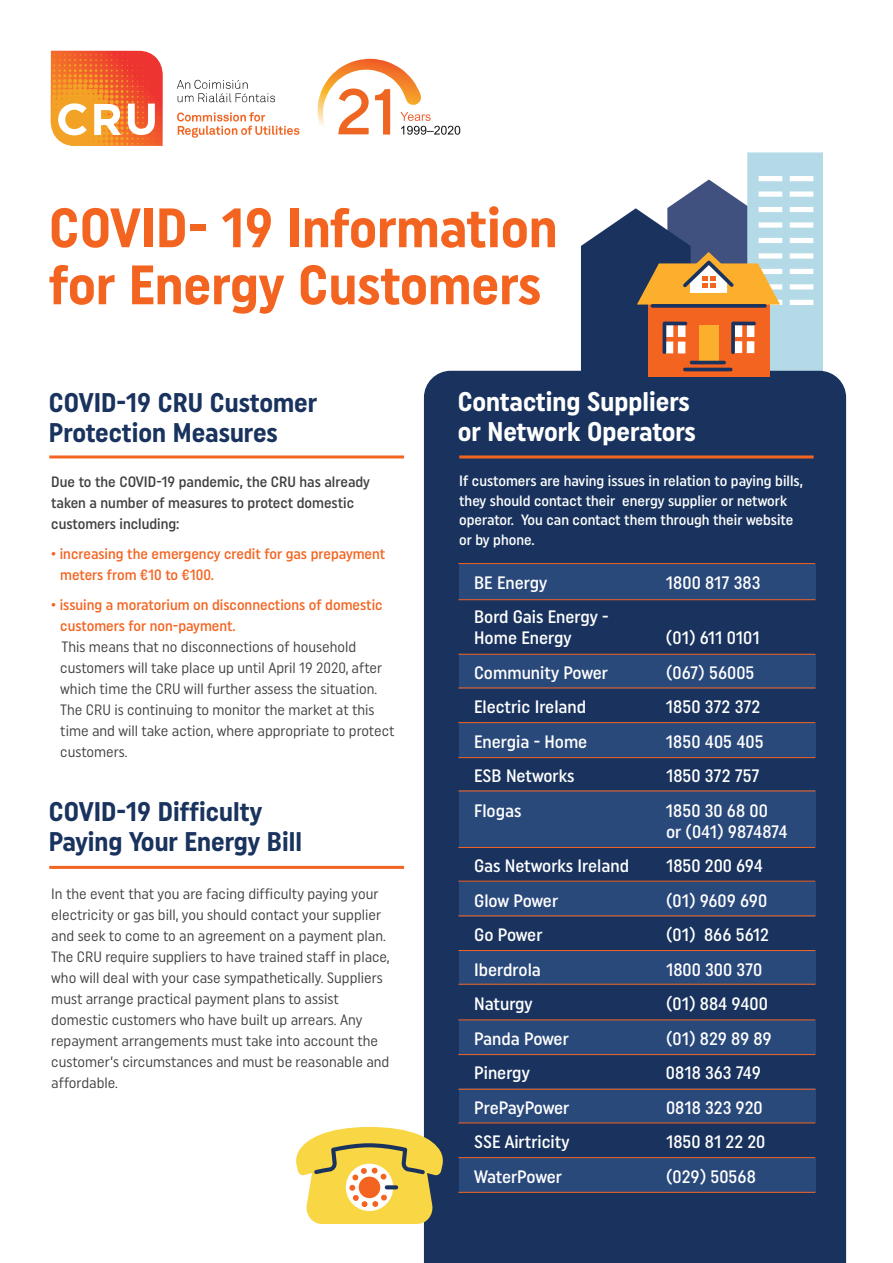
<style>
.page{position:relative;width:893px;height:1263px;background:#fff}
.page>*{position:absolute;margin:0;border:0;box-sizing:border-box;transform-origin:0 0}
.t1{font:700 55.35px/57px "Uniform Condensed";color:#f36421}
.t2{font:700 27px/30px "Uniform Condensed";color:#19335e}
.t3{font:700 27px/30px "Uniform Condensed";color:#fff}
.t4{font:500 18px/21px "Uniform Condensed";color:#fff}
.t5{font:500 18px "Uniform Condensed";letter-spacing:-.02em;color:#fff}
.t6{font:15px/21px "Uniform Condensed";color:#3f3f40}
.t7{font:500 15px/19.5px "Uniform Condensed";color:#fff}
.t8{font:500 15px/21px "Uniform Condensed";color:#3f3f40}
.t9{font:500 15px/21px "Uniform Condensed";color:#f36421}
.s1{font-weight:500;color:#f36421}
</style>
<div class="page">
<div style="left:424px;top:371px;width:422px;height:892px;background:#19335e"></div>
<hr style="left:49px;top:455px;width:355px;height:3px;background:#f36421">
<hr style="left:459px;top:455px;width:355px;height:3px;background:#f36421">
<hr style="left:49px;top:866px;width:355px;height:3px;background:#f36421">
<div style="left:459px;top:564px;width:356px;height:35px;background:#2a497b"></div>
<div style="left:459px;top:654px;width:356px;height:34px;background:#2a497b"></div>
<div style="left:459px;top:790px;width:356px;height:57px;background:#2a497b"></div>
<div style="left:459px;top:723px;width:356px;height:35px;background:#2a497b"></div>
<div style="left:459px;top:882px;width:356px;height:34px;background:#2a497b"></div>
<div style="left:459px;top:950px;width:356px;height:35px;background:#2a497b"></div>
<div style="left:459px;top:1020px;width:356px;height:34px;background:#2a497b"></div>
<div style="left:459px;top:1088px;width:356px;height:35px;background:#2a497b"></div>
<div style="left:459px;top:1158px;width:356px;height:34px;background:#2a497b"></div>
<hr style="left:458px;top:599px;width:357px;height:1px;background:#f36421">
<hr style="left:458px;top:563px;width:357px;height:1px;background:#f36421">
<hr style="left:458px;top:654px;width:357px;height:1px;background:#f36421">
<hr style="left:458px;top:687px;width:357px;height:1px;background:#f36421">
<hr style="left:458px;top:722px;width:357px;height:1px;background:#f36421">
<hr style="left:458px;top:757px;width:357px;height:1px;background:#f36421">
<hr style="left:458px;top:791px;width:357px;height:1px;background:#f36421">
<hr style="left:458px;top:847px;width:357px;height:1px;background:#f36421">
<hr style="left:458px;top:881px;width:357px;height:1px;background:#f36421">
<hr style="left:458px;top:915px;width:357px;height:1px;background:#f36421">
<hr style="left:458px;top:950px;width:357px;height:1px;background:#f36421">
<hr style="left:458px;top:984px;width:357px;height:1px;background:#f36421">
<hr style="left:458px;top:1019px;width:357px;height:1px;background:#f36421">
<hr style="left:458px;top:1054px;width:357px;height:1px;background:#f36421">
<hr style="left:458px;top:1089px;width:357px;height:1px;background:#f36421">
<hr style="left:458px;top:1122px;width:357px;height:1px;background:#f36421">
<hr style="left:458px;top:1157px;width:357px;height:1px;background:#f36421">
<hr style="left:458px;top:1192px;width:357px;height:1px;background:#f36421">
<svg style="left:581px;top:152px;width:242px;height:225px"></svg>
<hr style="left:690px;top:361px;width:36px;height:3px;background:#19335e;border-radius:2px">
<hr style="left:683px;top:368px;width:49px;height:3px;background:#19335e;border-radius:2px">
<svg style="left:296px;top:1127px;width:147px;height:97px"></svg>
<svg style="left:385px;top:1185px;width:13px;height:4px"></svg>
<svg style="left:317px;top:58px;width:143px;height:77px"></svg>
<svg style="left:51px;top:51px;width:112px;height:95px;background:#f2844a"></svg>
<svg style="left:177px;top:80px;width:98px;height:22px"></svg>
<svg style="left:177px;top:112px;width:122px;height:26px"></svg>
<p class="t1" style="left:49px;top:204px;width:510px">COVID- 19 Information for Energy Customers</p>
<p class="t2" style="left:49px;top:390px;width:270px">COVID-19 CRU Customer<br>Protection Measures</p>
<p class="t8" style="left:51px;top:472px;width:320px">Due to the COVID-19 pandemic, the CRU has already taken a number of measures to protect domestic customers including:</p>
<p class="t9" style="left:60px;top:544px;width:326px;text-indent:-9px">• increasing the emergency credit for gas prepayment meters from €10 to €100.</p>
<p class="t6" style="left:60px;top:595px;width:336px;text-indent:-9px"><span class="s1">• issuing a moratorium on disconnections of domestic customers for non-payment.<br></span>This means that no disconnections of household customers will take place up until April 19 2020, after which time the CRU will further assess the situation.<br>The CRU is continuing to monitor the market at this time and will take action, where appropriate to protect customers.</p>
<p class="t2" style="left:49px;top:799px;width:255px">COVID-19 Difficulty<br>Paying Your Energy Bill</p>
<p class="t6" style="left:51px;top:884px;width:340px">In the event that you are facing difficulty paying your electricity or gas bill, you should contact your supplier and seek to come to an agreement on a payment plan.<br>The CRU require suppliers to have trained staff in place, who will deal with your case sympathetically. Suppliers must arrange practical payment plans to assist domestic customers who have built up arrears. Any repayment arrangements must take into account the customer’s circumstances and must be reasonable and affordable.</p>
<p class="t3" style="left:458px;top:389px;width:240px">Contacting Suppliers or Network Operators</p>
<p class="t7" style="left:459px;top:473px;width:345px">If customers are having issues in relation to paying bills, they should contact their energy supplier or network operator. You can contact them through their website or by phone.</p>
<p class="t4" style="left:474px;top:573px;width:75px">BE Energy</p>
<p class="t4" style="left:666px;top:573px;width:96px">1800 817 383</p>
<p class="t4" style="left:474px;top:608px;width:136px">Bord Gais Energy -<br>Home Energy</p>
<p class="t4" style="left:666px;top:629px;width:95px">(01) 611 0101</p>
<p class="t4" style="left:474px;top:663px;width:135px">Community Power</p>
<p class="t4" style="left:666px;top:663px;width:90px">(067) 56005</p>
<p class="t4" style="left:474px;top:698px;width:114px">Electric Ireland</p>
<p class="t4" style="left:666px;top:698px;width:96px">1850 372 372</p>
<p class="t4" style="left:474px;top:732px;width:115px">Energia - Home</p>
<p class="t4" style="left:666px;top:732px;width:99px">1850 405 405</p>
<p class="t4" style="left:474px;top:767px;width:102px">ESB Networks</p>
<p class="t4" style="left:666px;top:767px;width:95px">1850 372 757</p>
<p class="t4" style="left:474px;top:801px;width:49px">Flogas</p>
<p class="t4" style="left:666px;top:801px;width:123px">1850 30 68 00 or (041) 9874874</p>
<p class="t4" style="left:474px;top:857px;width:156px">Gas Networks Ireland</p>
<p class="t4" style="left:666px;top:857px;width:98px">1850 200 694</p>
<p class="t5" style="left:474px;top:894px;width:86px">Glow Power</p>
<p class="t4" style="left:666px;top:891px;width:103px">(01) 9609 690</p>
<p class="t4" style="left:474px;top:926px;width:70px">Go Power</p>
<p class="t4" style="left:666px;top:926px;width:104px">(01) 866 5612</p>
<p class="t4" style="left:474px;top:960px;width:68px">Iberdrola</p>
<p class="t4" style="left:666px;top:960px;width:98px">1800 300 370</p>
<p class="t4" style="left:474px;top:995px;width:60px">Naturgy</p>
<p class="t4" style="left:666px;top:995px;width:103px">(01) 884 9400</p>
<p class="t4" style="left:474px;top:1029px;width:96px">Panda Power</p>
<p class="t4" style="left:666px;top:1029px;width:107px">(01) 829 89 89</p>
<p class="t4" style="left:474px;top:1064px;width:57px">Pinergy</p>
<p class="t4" style="left:666px;top:1064px;width:96px">0818 363 749</p>
<p class="t4" style="left:474px;top:1098px;width:97px">PrePayPower</p>
<p class="t4" style="left:666px;top:1098px;width:98px">0818 323 920</p>
<p class="t4" style="left:474px;top:1133px;width:97px">SSE Airtricity</p>
<p class="t4" style="left:666px;top:1133px;width:101px">1850 81 22 20</p>
<p class="t5" style="left:474px;top:1170px;width:89px">WaterPower</p>
<p class="t4" style="left:666px;top:1167px;width:91px">(029) 50568</p>
</div>
